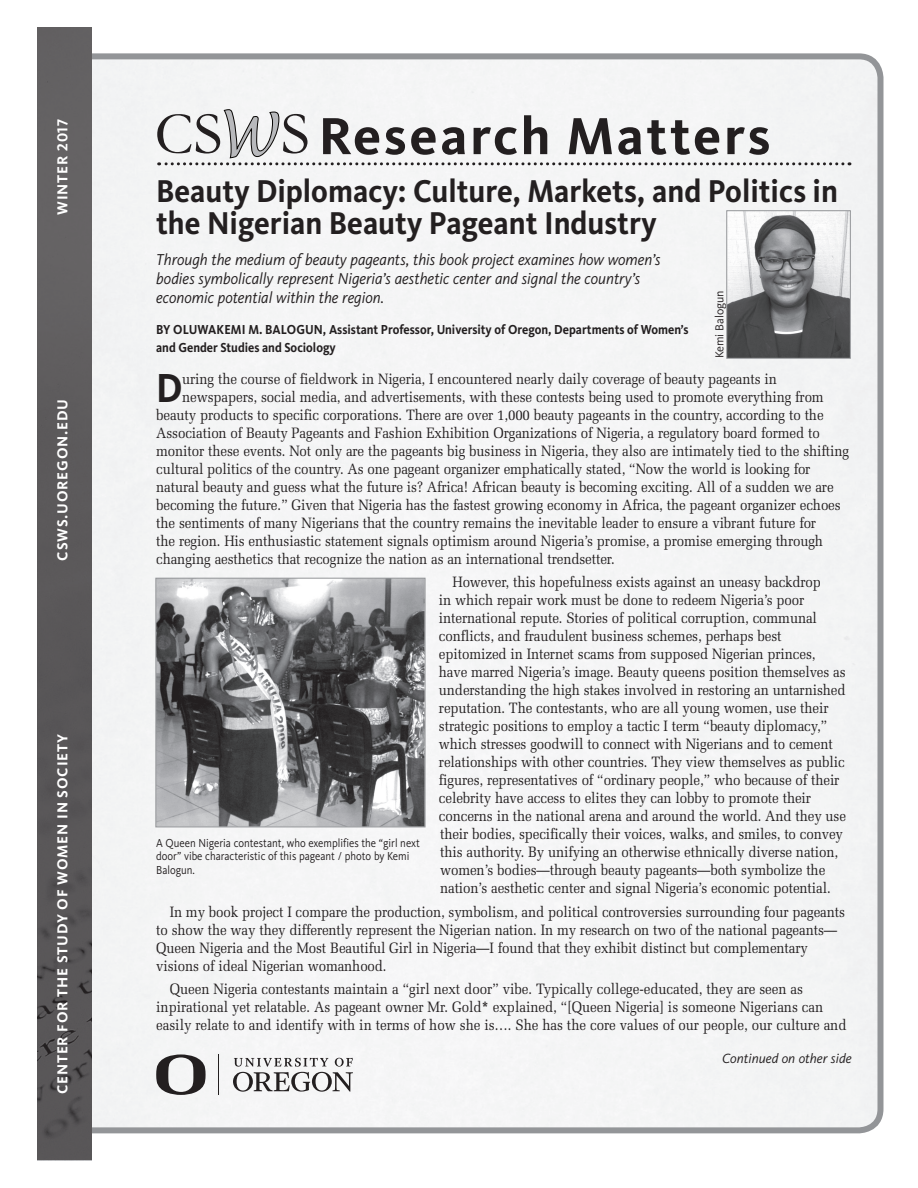
<style>
.page{position:relative;width:918px;height:1188px;background:#fff}
.page>*{position:absolute;margin:0;border:0;box-sizing:border-box;transform-origin:0 0}
.t1{font:700 54px "Kievit Pro";letter-spacing:.05em;color:#231f20}
.t2{font:700 42px "Kievit Pro";color:#231f20;scale:.89 1}
.t3{font:700 32.7px/31.3px "Kievit Pro";color:#231f20;scale:.93 1}
.t4{font:italic 16.35px/19px "Kievit Pro";color:#231f20;scale:.95 1}
.t5{font:15px/18px "Melior";letter-spacing:-.01em;color:#231f20;scale:.89 1}
.t6{font:700 15px "Kievit Pro";letter-spacing:.06em;color:#fff}
.t7{font:13.95px/16.8px "Euphemia UCAS";color:#231f20}
.t8{font:italic 13.8px "Kievit Pro";color:#231f20}
.t9{font:700 13.5px/18px "Kievit Pro";color:#231f20;scale:.9 1}
.t10{font:12px/13.5px "Kievit Pro";color:#231f20;scale:.9 1}
.t11{font:12px "Kievit Pro";color:#231f20}
.s1{font-weight:700}
</style>
<div class="page">
<div style="left:91px;top:60px;width:789px;height:1066px;background:#f4f5f5"></div>
<div style="left:48px;top:53px;width:835px;height:1080px;border:6px solid #939598;border-radius:22px"></div>
<div style="left:37px;top:28px;width:54px;height:1132px;background:#5a585a"></div>
<svg style="left:157px;top:109px;width:686px;height:56px"></svg>
<svg style="left:726px;top:210px;width:125px;height:149px"></svg>
<svg style="left:155px;top:577px;width:271px;height:251px;background:#7b7b7d"></svg>
<hr style="left:218px;top:1054px;width:1px;height:41px;background:#231f20">
<svg style="left:233px;top:1058px;width:120px;height:34px"></svg>
<svg style="left:156px;top:1054px;width:50px;height:41px"></svg>
<p class="t6" style="left:54px;top:215px;width:98px;rotate:-90deg">WINTER 2017</p>
<p class="t6" style="left:54px;top:561px;width:163px;rotate:-90deg">CSWS.UOREGON.EDU</p>
<p class="t6" style="left:54px;top:1094px;width:362px;rotate:-90deg">CENTER FOR THE STUDY OF WOMEN IN SOCIETY</p>
<h1 class="t1" style="left:319px;top:104px;width:453px">Research Matters</h1>
<p class="t7" style="left:330px;top:115px;width:169px">CENTER FOR THE STUDY<br>OF WOMEN IN SOCIETY</p>
<h3 class="t3" style="left:156px;top:176px;width:735px">Beauty Diplomacy: Culture, Markets, and Politics in the Nigerian Beauty Pageant Industry</h3>
<p class="t4" style="left:156px;top:250px;width:533px">Through the medium of beauty pageants, this book project examines how women’s bodies symbolically represent Nigeria’s aesthetic center and signal the country’s economic potential within the region.</p>
<p class="t11" style="left:712px;top:358px;width:70px;rotate:-90deg">Kemi Balogun</p>
<p class="t9" style="left:156px;top:321px;width:593px">BY OLUWAKEMI M. BALOGUN, Assistant Professor, University of Oregon, Departments of Women’s and Gender Studies and Sociology</p>
<h2 class="t2" style="left:156px;top:363px;width:31px">D</h2>
<p class="t5" style="left:182px;top:370px;width:670px">uring the course of fieldwork in Nigeria, I encountered nearly daily coverage of beauty pageants in</p>
<p class="t5" style="left:182px;top:388px;width:722px">newspapers, social media, and advertisements, with these contests being used to promote everything from</p>
<p class="t5" style="left:156px;top:406px;width:751px">beauty products to specific corporations. There are over 1,000 beauty pageants in the country, according to the</p>
<p class="t5" style="left:156px;top:424px;width:747px">Association of Beauty Pageants and Fashion Exhibition Organizations of Nigeria, a regulatory board formed to</p>
<p class="t5" style="left:156px;top:442px;width:780px">monitor these events. Not only are the pageants big business in Nigeria, they also are intimately tied to the shifting</p>
<p class="t5" style="left:156px;top:460px;width:737px">cultural politics of the country. As one pageant organizer emphatically stated, “Now the world is looking for</p>
<p class="t5" style="left:156px;top:478px;width:763px">natural beauty and guess what the future is? Africa! African beauty is becoming exciting. All of a sudden we are</p>
<p class="t5" style="left:156px;top:496px;width:771px">becoming the future.” Given that Nigeria has the fastest growing economy in Africa, the pageant organizer echoes</p>
<p class="t5" style="left:156px;top:514px;width:743px">the sentiments of many Nigerians that the country remains the inevitable leader to ensure a vibrant future for</p>
<p class="t5" style="left:156px;top:532px;width:751px">the region. His enthusiastic statement signals optimism around Nigeria’s promise, a promise emerging through</p>
<p class="t5" style="left:156px;top:550px;width:517px">changing aesthetics that recognize the nation as an international trendsetter.</p>
<p class="t5" style="left:439px;top:573px;width:459px;text-indent:13px">However, this hopefulness exists against an uneasy backdrop<br>in which repair work must be done to redeem Nigeria’s poor international repute. Stories of political corruption, communal conflicts, and fraudulent business schemes, perhaps best epitomized in Internet scams from supposed Nigerian princes, have marred Nigeria’s image. Beauty queens position themselves as understanding the high stakes involved in restoring an untarnished reputation. The contestants, who are all young women, use their strategic positions to employ a tactic I term “beauty diplomacy,” which stresses goodwill to connect with Nigerians and to cement relationships with other countries. They view themselves as public figures, representatives of “ordinary people,” who because of their celebrity have access to elites they can lobby to promote their concerns in the national arena and around the world. And they use their bodies, specifically their voices, walks, and smiles, to convey this authority. By unifying an otherwise ethnically diverse nation, women’s bodies—through beauty pageants—both symbolize the nation’s aesthetic center and signal Nigeria’s economic potential.</p>
<p class="t5" style="left:156px;top:902px;width:776px;text-indent:13px">In my book project I compare the production, symbolism, and political controversies surrounding four pageants to show the way they differently represent the Nigerian nation. In my research on two of the national pageants— Queen Nigeria and the Most Beautiful Girl in Nigeria—I found that they exhibit distinct but complementary visions of ideal Nigerian womanhood.</p>
<p class="t5" style="left:156px;top:980px;width:777px;text-indent:13px">Queen Nigeria contestants maintain a “girl next door” vibe. Typically college-educated, they are seen as inpirational yet relatable. As pageant owner Mr. Gold<span class="s1">*</span> explained, “[Queen Nigeria] is someone Nigerians can easily relate to and identify with in terms of how she is…. She has the core values of our people, our culture and</p>
<p class="t10" style="left:156px;top:836px;width:294px">A Queen Nigeria contestant, who exemplifies the “girl next door” vibe characteristic of this pageant / photo by Kemi<br>Balogun.</p>
<p class="t8" style="left:722px;top:1051px;width:131px">Continued on other side</p>
</div>
